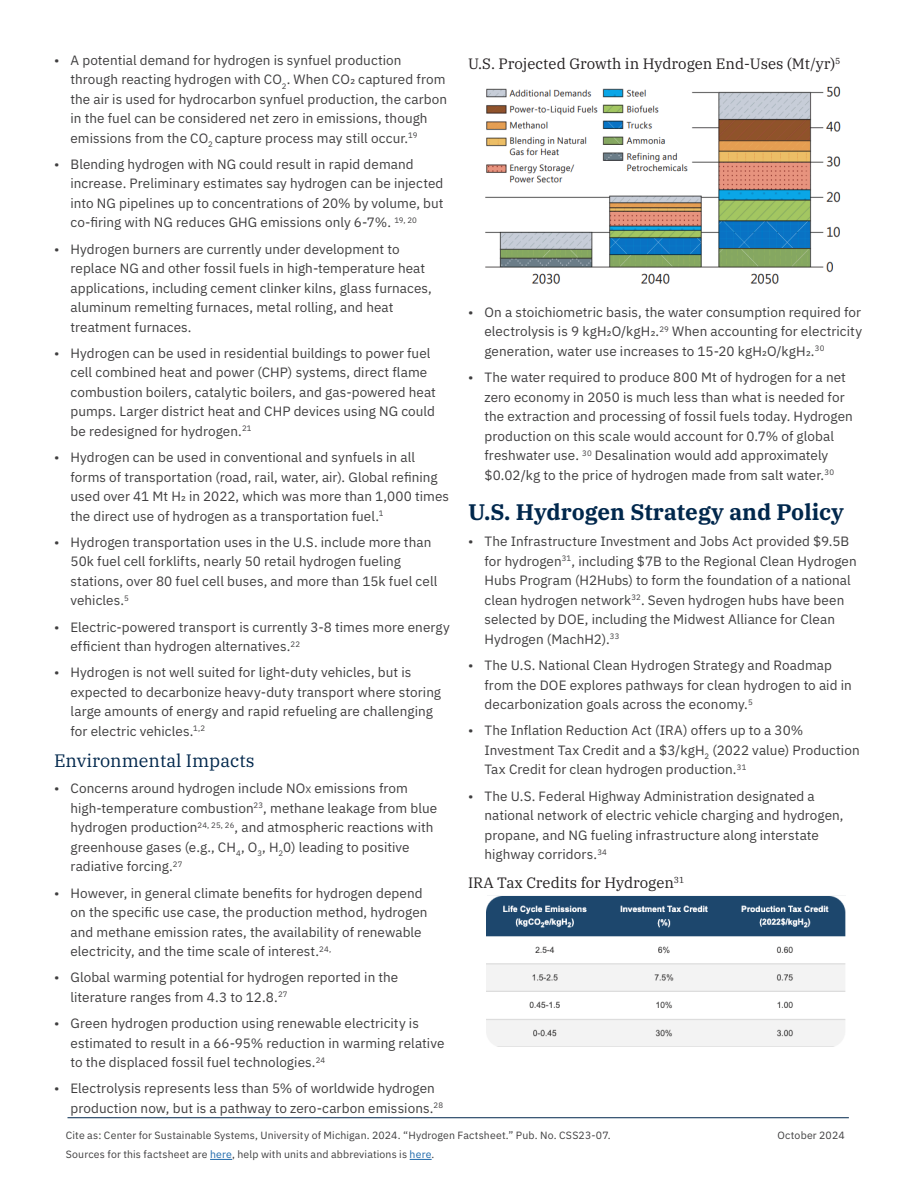
<style>
.page{position:relative;width:918px;height:1188px;background:#fff}
.page>*{position:absolute;margin:0;border:0;box-sizing:border-box;transform-origin:0 0}
.t1{font:700 22.5px "IBM Plex Serif";color:#00274c}
.t2{font:18px "IBM Plex Serif";color:#00274c}
.Graphics_Header_noshade{font:15px "IBM Plex Serif";color:#231f20}
.t3{font:13.5px/19.5px "IBM Plex Sans";letter-spacing:.005em;color:#3f3e3f}
.t4{font:10.5px/19.2px "IBM Plex Sans";letter-spacing:.015em;color:#3f3e3f}
.s1{font-size:9.45px}
.s2{color:#1c67aa}
</style>
<div class="page">
<hr style="left:68px;top:1117px;width:781px;height:1px;background:#00274c">
<svg style="left:210px;top:1159px;width:22px;height:1px"></svg>
<svg style="left:410px;top:1159px;width:22px;height:1px"></svg>
<img style="left:485px;top:86px;width:356px;height:199px">
<img style="left:487px;top:897px;width:358px;height:149px">
<p class="t3" style="left:70px;top:49px;width:378px;text-indent:-16px">• A potential demand for hydrogen is synfuel production through reacting hydrogen with CO<sub>2</sub>. When CO₂ captured from the air is used for hydrocarbon synfuel production, the carbon in the fuel can be considered net zero in emissions, though emissions from the CO<sub>2</sub> capture process may still occur.<sup>19</sup></p>
<p class="t3" style="left:70px;top:153px;width:375px;text-indent:-16px">• Blending hydrogen with NG could result in rapid demand increase. Preliminary estimates say hydrogen can be injected into NG pipelines up to concentrations of 20% by volume, but co-firing with NG reduces GHG emissions only 6-7%. <sup>19,</sup> <sup>20</sup></p>
<p class="t3" style="left:70px;top:238px;width:363px;text-indent:-16px">• Hydrogen burners are currently under development to replace NG and other fossil fuels in high-temperature heat applications, including cement clinker kilns, glass furnaces, aluminum remelting furnaces, metal rolling, and heat treatment furnaces.</p>
<p class="t3" style="left:70px;top:342px;width:367px;text-indent:-16px">• Hydrogen can be used in residential buildings to power fuel cell combined heat and power (CHP) systems, direct flame combustion boilers, catalytic boilers, and gas-powered heat pumps. Larger district heat and CHP devices using NG could be redesigned for hydrogen.<sup>21</sup></p>
<p class="t3" style="left:70px;top:446px;width:380px;text-indent:-16px">• Hydrogen can be used in conventional and synfuels in all forms of transportation (road, rail, water, air). Global refining used over 41 Mt H₂ in 2022, which was more than 1,000 times the direct use of hydrogen as a transportation fuel.<sup>1</sup></p>
<p class="t3" style="left:70px;top:531px;width:368px;text-indent:-16px">• Hydrogen transportation uses in the U.S. include more than 50k fuel cell forklifts, nearly 50 retail hydrogen fueling stations, over 80 fuel cell buses, and more than 15k fuel cell vehicles.<sup>5</sup></p>
<p class="t3" style="left:70px;top:616px;width:381px;text-indent:-16px">• Electric-powered transport is currently 3-8 times more energy efficient than hydrogen alternatives.<sup>22</sup></p>
<p class="t3" style="left:70px;top:662px;width:372px;text-indent:-16px">• Hydrogen is not well suited for light-duty vehicles, but is expected to decarbonize heavy-duty transport where storing large amounts of energy and rapid refueling are challenging for electric vehicles.<sup>1,2</sup></p>
<h3 class="t2" style="left:54px;top:747px;width:202px">Environmental Impacts</h3>
<p class="t3" style="left:70px;top:778px;width:368px;text-indent:-16px">• Concerns around hydrogen include NO<span class="s1">x</span> emissions from high-temperature combustion<sup>23</sup>, methane leakage from blue hydrogen production<sup>24,</sup> <sup>25,</sup> <sup>26</sup>, and atmospheric reactions with greenhouse gases (e.g., CH<sub>4</sub>, O<sub>3</sub>, H<sub>2</sub>0) leading to positive radiative forcing.<sup>27</sup></p>
<p class="t3" style="left:70px;top:882px;width:358px;text-indent:-16px">• However, in general climate benefits for hydrogen depend on the specific use case, the production method, hydrogen and methane emission rates, the availability of renewable electricity, and the time scale of interest.<sup>24,</sup></p>
<p class="t3" style="left:70px;top:967px;width:329px;text-indent:-16px">• Global warming potential for hydrogen reported in the literature ranges from 4.3 to 12.8.<sup>27</sup></p>
<p class="t3" style="left:70px;top:1013px;width:375px;text-indent:-16px">• Green hydrogen production using renewable electricity is estimated to result in a 66-95% reduction in warming relative to the displaced fossil fuel technologies.<sup>24</sup></p>
<p class="t3" style="left:70px;top:1078px;width:374px;text-indent:-16px">• Electrolysis represents less than 5% of worldwide hydrogen production now, but is a pathway to zero-carbon emissions.<sup>28</sup></p>
<p class="Graphics_Header_noshade" style="left:468px;top:53px;width:374px">U.S. Projected Growth in Hydrogen End-Uses (Mt/yr)<sup>5</sup></p>
<p class="t3" style="left:484px;top:301px;width:379px;text-align:justify;text-indent:-16px">• On a stoichiometric basis, the water consumption required for electrolysis is 9 kgH₂O/kgH₂.<sup>29</sup> When accounting for electricity generation, water use increases to 15-20 kgH₂O/kgH₂.<sup>30</sup></p>
<p class="t3" style="left:484px;top:366px;width:370px;text-indent:-16px">• The water required to produce 800 Mt of hydrogen for a net zero economy in 2050 is much less than what is needed for the extraction and processing of fossil fuels today. Hydrogen production on this scale would account for 0.7% of global freshwater use. <sup>30</sup> Desalination would add approximately $0.02/kg to the price of hydrogen made from salt water.<sup>30</sup></p>
<h2 class="t1" style="left:468px;top:494px;width:378px">U.S. Hydrogen Strategy and Policy</h2>
<p class="t3" style="left:484px;top:531px;width:374px;text-indent:-16px">• The Infrastructure Investment and Jobs Act provided $9.5B for hydrogen<sup>31</sup>, including $7B to the Regional Clean Hydrogen Hubs Program (H2Hubs) to form the foundation of a national clean hydrogen network<sup>32</sup>. Seven hydrogen hubs have been selected by DOE, including the Midwest Alliance for Clean Hydrogen (MachH2).<sup>33</sup></p>
<p class="t3" style="left:485px;top:654px;width:369px;text-indent:-16px">• The U.S. National Clean Hydrogen Strategy and Roadmap from the DOE explores pathways for clean hydrogen to aid in decarbonization goals across the economy.<sup>5</sup></p>
<p class="t3" style="left:485px;top:720px;width:377px;text-indent:-16px">• The Inflation Reduction Act (IRA) offers up to a 30%<br>Investment Tax Credit and a $3/kgH<sub>2</sub> (2022 value) Production<br>Tax Credit for clean hydrogen production.<sup>31</sup></p>
<p class="t3" style="left:485px;top:785px;width:361px;text-indent:-16px">• The U.S. Federal Highway Administration designated a national network of electric vehicle charging and hydrogen, propane, and NG fueling infrastructure along interstate highway corridors.<sup>34</sup></p>
<p class="Graphics_Header_noshade" style="left:468px;top:871px;width:218px">IRA Tax Credits for Hydrogen<sup>31</sup></p>
<p class="t4" style="left:66px;top:1125px;width:546px">Cite as: Center for Sustainable Systems, University of Michigan. 2024. “Hydrogen Factsheet.” Pub. No. CSS23-07.<br>Sources for this factsheet are <span class="s2">here</span>, help with units and abbreviations is <span class="s2">here</span>.</p>
<p class="t4" style="left:778px;top:1125px;width:69px">October 2024</p>
</div>
